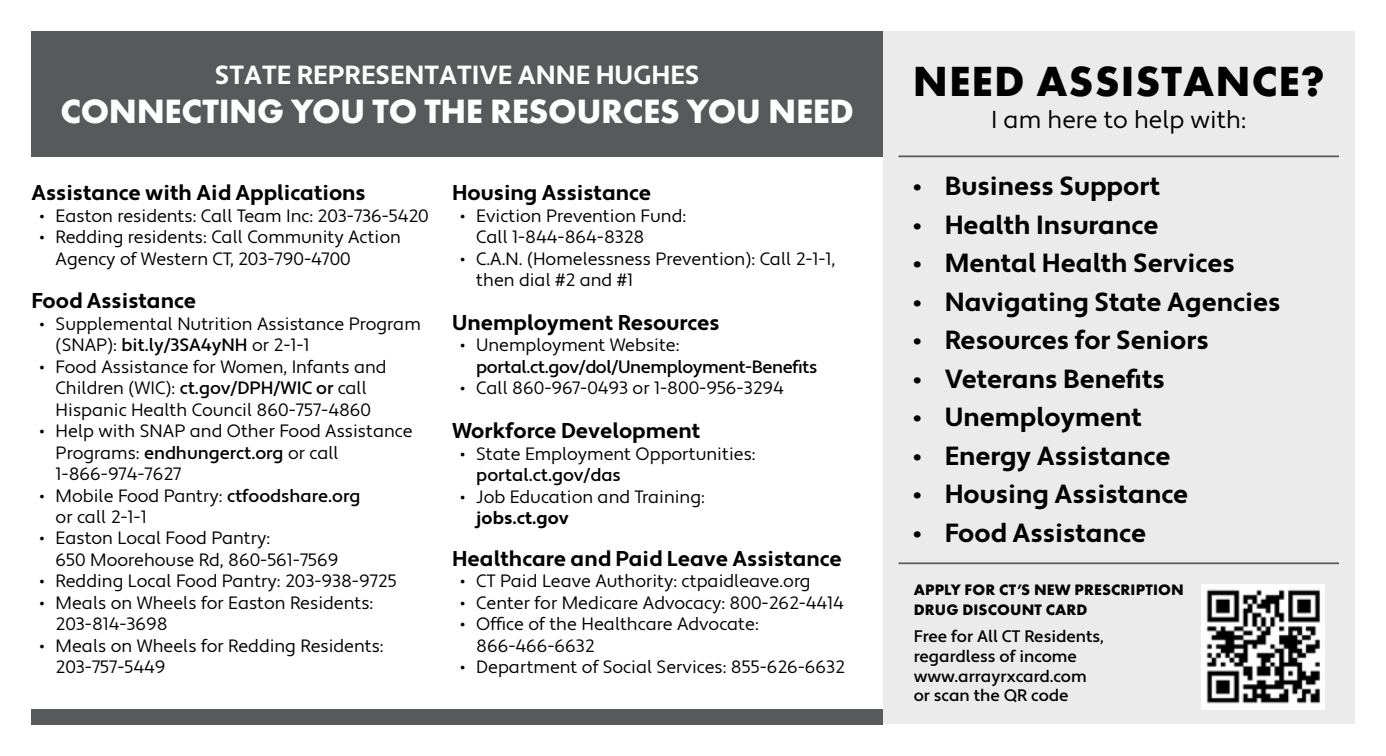
<style>
.page{position:relative;width:1386px;height:756px;background:#fff}
.page>*{position:absolute;margin:0;border:0;box-sizing:border-box;transform-origin:0 0}
.t1{font:700 43.75px "Futura PT";letter-spacing:.025em;color:#000}
.t2{font:700 35px "Futura PT";letter-spacing:-.01em;color:#fff}
.t3{font:700 26.25px "Apertura";color:#000}
.t4{font:700 26.25px "Apertura";color:#fff}
.t5{font:24.5px "Apertura";color:#000}
.t6{font:700 21.53px "Apertura";color:#000101}
.t7{font:700 21.53px "Apertura";color:#000}
.t8{font:17.85px/21.5px "Apertura";color:#000101}
.t9{font:17.85px/21.5px "Apertura";color:#000}
.t10{font:500 17.85px "Apertura";letter-spacing:-.02em;color:#000101}
.t11{font:500 17.85px "Apertura";color:#000101}
.t12{font:700 17.85px "Apertura";color:#000101}
.t13{font:500 16.62px/19.8px "Apertura";color:#000}
.t14{font:700 15.75px/19.9px "Futura PT";letter-spacing:.01em;color:#000}
.s1{font-weight:500}
</style>
<div class="page">
<div style="left:32px;top:32px;width:851px;height:125px;background:#58595b"></div>
<div style="left:883px;top:32px;width:471px;height:692px;background:#ebebec"></div>
<hr style="left:899px;top:155px;width:440px;height:2px;background:#58595b">
<hr style="left:899px;top:562px;width:440px;height:2px;background:#58595b">
<img style="left:1202px;top:584px;width:122px;height:125px">
<div style="left:32px;top:709px;width:851px;height:15px;background:#58595b"></div>
<h3 class="t4" style="left:215px;top:59px;width:486px">STATE REPRESENTATIVE ANNE HUGHES</h3>
<h1 class="t1" style="left:913px;top:53px;width:414px">NEED ASSISTANCE?</h1>
<h2 class="t2" style="left:61px;top:89px;width:795px">CONNECTING YOU TO THE RESOURCES YOU NEED</h2>
<p class="t6" style="left:32px;top:180px;width:336px">Assistance with Aid Applications</p>
<p class="t8" style="left:40px;top:205px;width:391px">• Easton residents: Call Team Inc: 203-736-5420</p>
<p class="t8" style="left:56px;top:227px;width:347px;text-indent:-16px">• Redding residents: Call Community Action<br>Agency of Western CT, 203-790-4700</p>
<p class="t7" style="left:32px;top:288px;width:166px">Food Assistance</p>
<p class="t9" style="left:56px;top:314px;width:367px;text-indent:-16px">• Supplemental Nutrition Assistance Program (SNAP): <span class="s1">bit.ly/3SA4yNH</span> or 2-1-1</p>
<p class="t9" style="left:40px;top:357px;width:349px;text-align:center">• Food Assistance for Women, Infants and<br>Children (WIC): <span class="s1">ct.gov/DPH/WIC or</span> call<br>Hispanic Health Council 860-757-4860</p>
<p class="t9" style="left:56px;top:421px;width:358px;text-indent:-16px">• Help with SNAP and Other Food Assistance<br>Programs: <span class="s1">endhungerct.org</span> or call<br>1-866-974-7627</p>
<p class="t9" style="left:56px;top:485px;width:306px;text-indent:-16px">• Mobile Food Pantry: <span class="s1">ctfoodshare.org </span>or call 2-1-1</p>
<p class="t9" style="left:56px;top:528px;width:284px;text-indent:-16px">• Easton Local Food Pantry:<br>650 Moorehouse Rd, 860-561-7569</p>
<p class="t9" style="left:40px;top:571px;width:359px">• Redding Local Food Pantry: 203-938-9725</p>
<p class="t9" style="left:56px;top:592px;width:319px;text-indent:-16px">• Meals on Wheels for Easton Residents:<br>203-814-3698</p>
<p class="t9" style="left:56px;top:635px;width:330px;text-indent:-16px">• Meals on Wheels for Redding Residents:<br>203-757-5449</p>
<p class="t6" style="left:452px;top:180px;width:201px">Housing Assistance</p>
<p class="t8" style="left:476px;top:205px;width:211px;text-indent:-16px">• Eviction Prevention Fund:<br>Call 1-844-864-8328</p>
<p class="t8" style="left:476px;top:248px;width:361px;text-indent:-16px">• C.A.N. (Homelessness Prevention): Call 2-1-1, then dial #2 and #1</p>
<p class="t6" style="left:452px;top:310px;width:269px">Unemployment Resources</p>
<p class="t8" style="left:460px;top:335px;width:221px">• Unemployment Website:</p>
<p class="t10" style="left:476px;top:356px;width:343px">portal.ct.gov/dol/Unemployment-Benefits</p>
<p class="t8" style="left:460px;top:378px;width:325px">• Call 860-967-0493 or 1-800-956-3294</p>
<p class="t6" style="left:452px;top:418px;width:250px">Workforce Development</p>
<p class="t8" style="left:460px;top:443px;width:297px">• State Employment Opportunities:</p>
<p class="t11" style="left:476px;top:464px;width:146px">portal.ct.gov/das</p>
<p class="t8" style="left:460px;top:486px;width:246px">• Job Education and Training:</p>
<p class="t12" style="left:476px;top:507px;width:94px">jobs.ct.gov</p>
<p class="t6" style="left:452px;top:545px;width:391px">Healthcare and Paid Leave Assistance</p>
<p class="t8" style="left:460px;top:571px;width:352px">• CT Paid Leave Authority: ctpaidleave.org</p>
<p class="t8" style="left:460px;top:592px;width:385px">• Center for Medicare Advocacy: 800-262-4414</p>
<p class="t8" style="left:476px;top:614px;width:284px;text-indent:-16px">• Office of the Healthcare Advocate:<br>866-466-6632</p>
<p class="t8" style="left:460px;top:657px;width:386px">• Department of Social Services: 855-626-6632</p>
<h3 class="t5" style="left:991px;top:105px;width:257px">I am here to help with:</h3>
<h3 class="t3" style="left:913px;top:171px;width:249px">• Business Support</h3>
<h3 class="t3" style="left:913px;top:209px;width:247px">• Health Insurance</h3>
<h3 class="t3" style="left:913px;top:248px;width:323px">• Mental Health Services</h3>
<h3 class="t3" style="left:913px;top:286px;width:369px">• Navigating State Agencies</h3>
<h3 class="t3" style="left:913px;top:325px;width:297px">• Resources for Seniors</h3>
<h3 class="t3" style="left:913px;top:363px;width:253px">• Veterans Benefits</h3>
<h3 class="t3" style="left:913px;top:402px;width:230px">• Unemployment</h3>
<h3 class="t3" style="left:913px;top:440px;width:259px">• Energy Assistance</h3>
<h3 class="t3" style="left:913px;top:479px;width:277px">• Housing Assistance</h3>
<h3 class="t3" style="left:913px;top:517px;width:234px">• Food Assistance</h3>
<p class="t14" style="left:914px;top:580px;width:272px">APPLY FOR CT’S NEW PRESCRIPTION<br>DRUG DISCOUNT CARD</p>
<p class="t13" style="left:914px;top:627px;width:192px">Free for All CT Residents, regardless of income www.arrayrxcard.com or scan the QR code</p>
</div>
